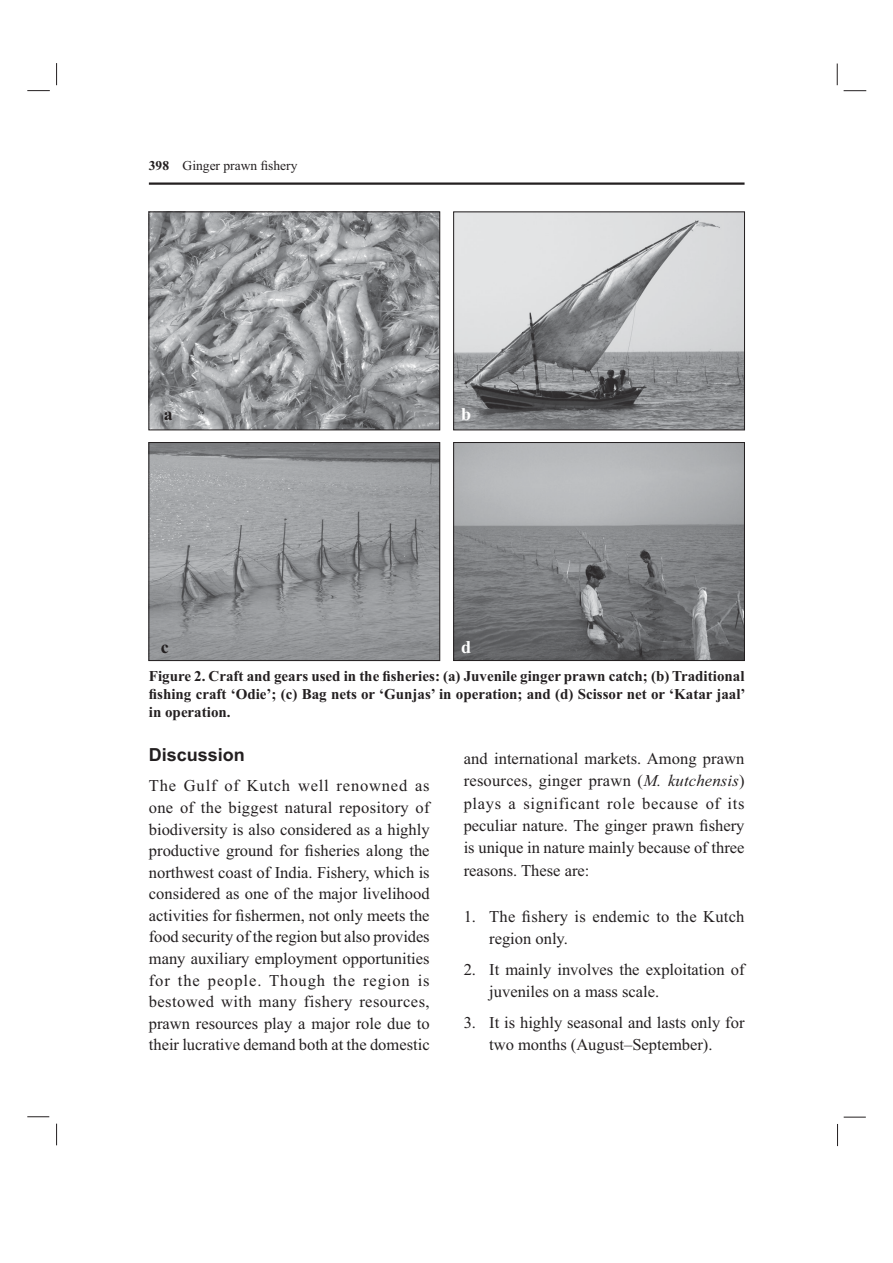
<style>
.page{position:relative;width:893px;height:1263px;background:#fff}
.page>*{position:absolute;margin:0;border:0;box-sizing:border-box;transform-origin:0 0}
.t1{font:700 18px "Arial";color:#231f20}
.t2{font:700 18px "Times New Roman";color:#231f20}
.t3{font:700 18px "Times New Roman";color:#fff}
.t4{font:16.5px/21.6px "Times New Roman";color:#231f20;text-align:justify}
.t5{font:700 15px/18px "Times New Roman";color:#231f20;text-align:justify}
.t6{font:13.5px "Times New Roman";color:#231f20}
.s1{font-weight:700}
.s2{font-style:italic}
</style>
<div class="page">
<hr style="left:149px;top:182px;width:595px;height:3px;background:#231f20">
<svg style="left:56px;top:63px;width:1px;height:22px"></svg>
<svg style="left:27px;top:90px;width:23px;height:1px"></svg>
<svg style="left:56px;top:1124px;width:1px;height:21px"></svg>
<svg style="left:27px;top:1116px;width:22px;height:1px"></svg>
<svg style="left:837px;top:1124px;width:1px;height:22px"></svg>
<svg style="left:843px;top:1117px;width:22px;height:1px"></svg>
<svg style="left:836px;top:64px;width:1px;height:21px"></svg>
<svg style="left:843px;top:90px;width:23px;height:1px"></svg>
<img style="left:150px;top:214px;width:288px;height:214px">
<div style="left:148px;top:212px;width:292px;height:218px;border:1px solid #231f20"></div>
<img style="left:455px;top:214px;width:287px;height:214px">
<div style="left:453px;top:212px;width:291px;height:218px;border:1px solid #231f20"></div>
<img style="left:150px;top:444px;width:288px;height:215px">
<div style="left:148px;top:442px;width:292px;height:219px;border:1px solid #231f20"></div>
<img style="left:455px;top:444px;width:287px;height:215px">
<div style="left:453px;top:442px;width:291px;height:219px;border:1px solid #231f20"></div>
<p class="t6" style="left:149px;top:160px;width:150px"><span class="s1">398</span> Ginger prawn fishery</p>
<p class="t2" style="left:164px;top:408px;width:10px">a</p>
<p class="t2" style="left:161px;top:641px;width:9px">c</p>
<p class="t3" style="left:461px;top:408px;width:12px">b</p>
<p class="t3" style="left:461px;top:641px;width:12px">d</p>
<p class="t5" style="left:149px;top:669px;width:598px">Figure 2. Craft and gears used in the fisheries: (a) Juvenile ginger prawn catch; (b) Traditional fishing craft ‘Odie’; (c) Bag nets or ‘Gunjas’ in operation; and (d) Scissor net or ‘Katar jaal’ in operation.</p>
<p class="t1" style="left:149px;top:749px;width:98px">Discussion</p>
<p class="t4" style="left:149px;top:777px;width:282px">The Gulf of Kutch well renowned as one of the biggest natural repository of biodiversity is also considered as a highly productive ground for fisheries along the northwest coast of India. Fishery, which is considered as one of the major livelihood activities for fishermen, not only meets the food security of the region but also provides many auxiliary employment opportunities for the people. Though the region is bestowed with many fishery resources, prawn resources play a major role due to their lucrative demand both at the domestic</p>
<p class="t4" style="left:463px;top:749px;width:282px;line-height:22.4px">and international markets. Among prawn resources, ginger prawn (<span class="s2">M. kutchensis</span>) plays a significant role because of its peculiar nature. The ginger prawn fishery is unique in nature mainly because of three reasons. These are:</p>
<p class="t4" style="left:489px;top:906px;width:257px;line-height:22.4px;text-indent:-26px">1. The fishery is endemic to the Kutch region only.</p>
<p class="t4" style="left:489px;top:960px;width:257px;line-height:22.4px;text-indent:-26px">2. It mainly involves the exploitation of juveniles on a mass scale.</p>
<p class="t4" style="left:463px;top:1013px;width:282px;line-height:22.4px;text-align:center">3. It is highly seasonal and lasts only for two months (August–September).</p>
</div>
